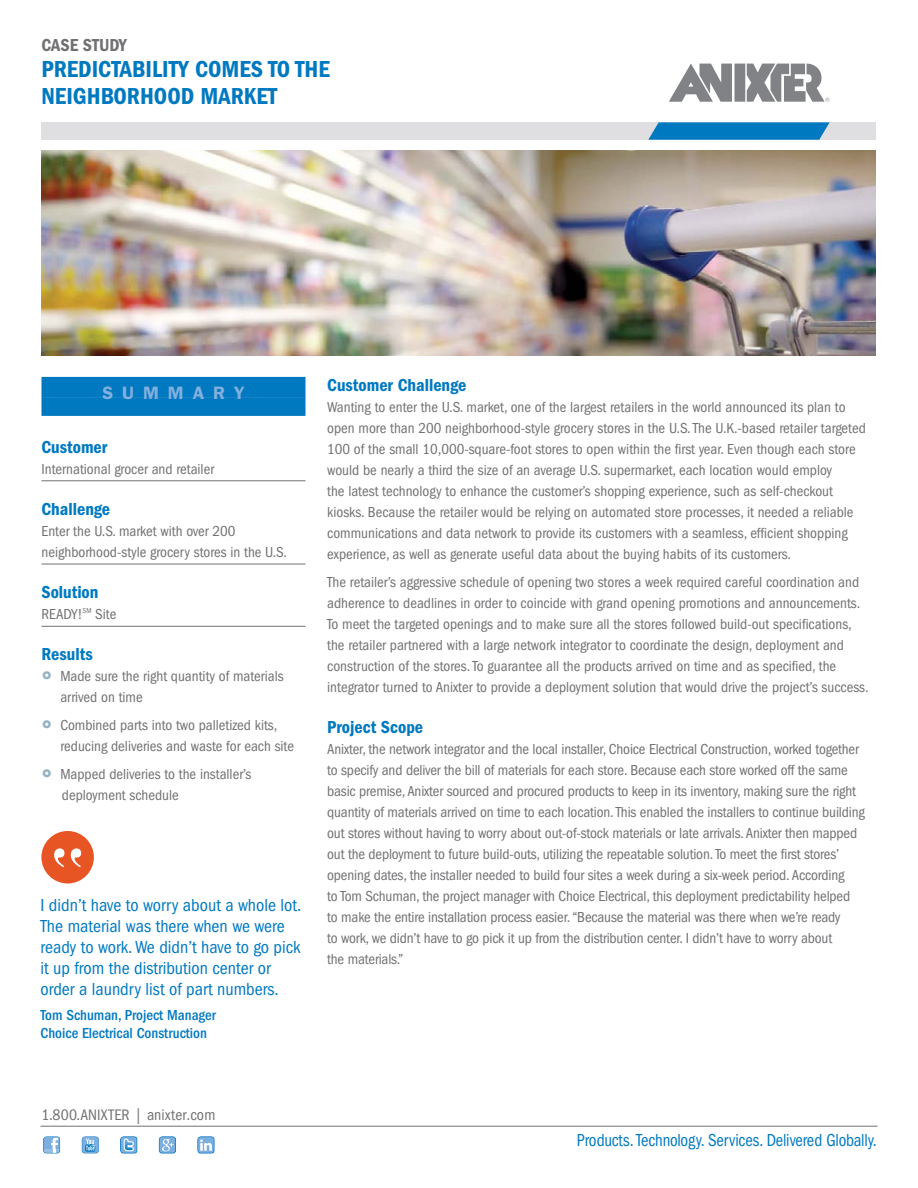
<style>
.page{position:relative;width:918px;height:1188px;background:#fff}
.page>*{position:absolute;margin:0;border:0;box-sizing:border-box;transform-origin:0 0}
.t1{font:24px/27px "ITC Franklin Gothic Std Dm Cd";color:#0079c1}
.t2{font:condensed 18px/21px "ITC Franklin Gothic Std";color:#0079c1}
.t3{font:18px "ITC Franklin Gothic Std Dm Cd";color:#0079c1}
.t4{font:condensed 18px "ITC Franklin Gothic Std";color:#0079c1;scale:.93 1}
.t5{font:18px "ITC Franklin Gothic Std Dm Cd";color:#717073}
.t6{font:600 18px "ITC Franklin Gothic Std";letter-spacing:.5em;color:#83b0de}
.t7{font:condensed 15.75px "ITC Franklin Gothic Std";letter-spacing:.01em;color:#717073}
.t8{font:condensed 15px/21px "ITC Franklin Gothic Std";color:#717073}
.t9{font:500 condensed 15px/18px "ITC Franklin Gothic Std";color:#0079c1}
.s1{font-family:"ITC Franklin Gothic Std Hvy";font-stretch:normal;font-size:27px;color:#95b1c4}
</style>
<div class="page">
<div style="left:735px;top:64px;width:10px;height:38px;background:#808285"></div>
<svg style="left:669px;top:64px;width:63px;height:38px"></svg>
<svg style="left:747px;top:64px;width:82px;height:38px"></svg>
<div style="left:41px;top:122px;width:835px;height:18px;background:#dfdee0"></div>
<svg style="left:648px;top:122px;width:182px;height:18px;background:#1582c3"></svg>
<img style="left:41px;top:151px;width:835px;height:204px">
<div style="left:41px;top:377px;width:264px;height:21px;background:#0079c1"></div>
<div style="left:41px;top:398px;width:264px;height:18px;background:#0079c1"></div>
<hr style="left:41px;top:480px;width:264px;height:1px;background:#717073">
<hr style="left:41px;top:564px;width:264px;height:1px;background:#717073">
<hr style="left:41px;top:626px;width:264px;height:1px;background:#717073">
<div style="left:41px;top:831px;width:53px;height:52px;background:#e75525;border-radius:50%"></div>
<svg style="left:54px;top:848px;width:27px;height:19px"></svg>
<hr style="left:40px;top:1126px;width:838px;height:1px;background:#717073">
<svg style="left:43px;top:1136px;width:17px;height:18px"></svg>
<svg style="left:120px;top:1136px;width:17px;height:18px"></svg>
<svg style="left:82px;top:1136px;width:17px;height:18px"></svg>
<svg style="left:159px;top:1136px;width:17px;height:18px"></svg>
<svg style="left:197px;top:1136px;width:18px;height:18px"></svg>
<p class="t5" style="left:41px;top:35px;width:87px">CASE STUDY</p>
<h1 class="t1" style="left:41px;top:55px;width:290px">PREDICTABILITY COMES TO THE<br>NEIGHBORHOOD MARKET</h1>
<p class="t6" style="left:102px;top:383px;width:144px">SUMMARY</p>
<p class="t3" style="left:41px;top:436px;width:67px">Customer</p>
<p class="t8" style="left:41px;top:458px;width:174px">International grocer and retailer</p>
<p class="t3" style="left:41px;top:499px;width:70px">Challenge</p>
<p class="t8" style="left:41px;top:521px;width:247px">Enter the U.S. market with over 200 neighborhood-style grocery stores in the U.S.</p>
<p class="t3" style="left:41px;top:582px;width:59px">Solution</p>
<p class="t8" style="left:41px;top:604px;width:76px">READY!<sup>SM</sup> Site</p>
<p class="t3" style="left:41px;top:644px;width:53px">Results</p>
<p class="t8" style="left:60px;top:666px;width:225px;text-indent:-19px"><span class="s1">°</span> Made sure the right quantity of materials arrived on time</p>
<p class="t8" style="left:60px;top:715px;width:235px;text-indent:-19px"><span class="s1">°</span> Combined parts into two palletized kits, reducing deliveries and waste for each site</p>
<p class="t8" style="left:62px;top:764px;width:191px;text-indent:-20px"><span class="s1">°</span> Mapped deliveries to the installer’s deployment schedule</p>
<p class="t2" style="left:40px;top:895px;width:262px">I didn’t have to worry about a whole lot.<br>The material was there when we were ready to work. We didn’t have to go pick it up from the distribution center or order a laundry list of part numbers.</p>
<p class="t9" style="left:40px;top:1006px;width:177px">Tom Schuman, Project Manager<br>Choice Electrical Construction</p>
<p class="t3" style="left:327px;top:375px;width:141px">Customer Challenge</p>
<p class="t8" style="left:327px;top:397px;width:540px">Wanting to enter the U.S. market, one of the largest retailers in the world announced its plan to open more than 200 neighborhood-style grocery stores in the U.S. The U.K.-based retailer targeted 100 of the small 10,000-square-foot stores to open within the first year. Even though each store would be nearly a third the size of an average U.S. supermarket, each location would employ<br>the latest technology to enhance the customer’s shopping experience, such as self-checkout kiosks. Because the retailer would be relying on automated store processes, it needed a reliable communications and data network to provide its customers with a seamless, efficient shopping experience, as well as generate useful data about the buying habits of its customers.</p>
<p class="t8" style="left:327px;top:571px;width:543px">The retailer’s aggressive schedule of opening two stores a week required careful coordination and adherence to deadlines in order to coincide with grand opening promotions and announcements.<br>To meet the targeted openings and to make sure all the stores followed build-out specifications, the retailer partnered with a large network integrator to coordinate the design, deployment and construction of the stores. To guarantee all the products arrived on time and as specified, the integrator turned to Anixter to provide a deployment solution that would drive the project’s success.</p>
<p class="t3" style="left:327px;top:717px;width:97px">Project Scope</p>
<p class="t8" style="left:327px;top:739px;width:539px">Anixter, the network integrator and the local installer, Choice Electrical Construction, worked together to specify and deliver the bill of materials for each store. Because each store worked off the same basic premise, Anixter sourced and procured products to keep in its inventory, making sure the right quantity of materials arrived on time to each location. This enabled the installers to continue building out stores without having to worry about out-of-stock materials or late arrivals. Anixter then mapped out the deployment to future build-outs, utilizing the repeatable solution. To meet the first stores’ opening dates, the installer needed to build four sites a week during a six-week period. According<br>to Tom Schuman, the project manager with Choice Electrical, this deployment predictability helped<br>to make the entire installation process easier. “Because the material was there when we’re ready<br>to work, we didn’t have to go pick it up from the distribution center. I didn’t have to worry about<br>the materials.”</p>
<p class="t7" style="left:41px;top:1106px;width:175px">1.800.ANIXTER | anixter.com</p>
<p class="t4" style="left:577px;top:1130px;width:324px">Products. Technology. Services. Delivered Globally.</p>
</div>
